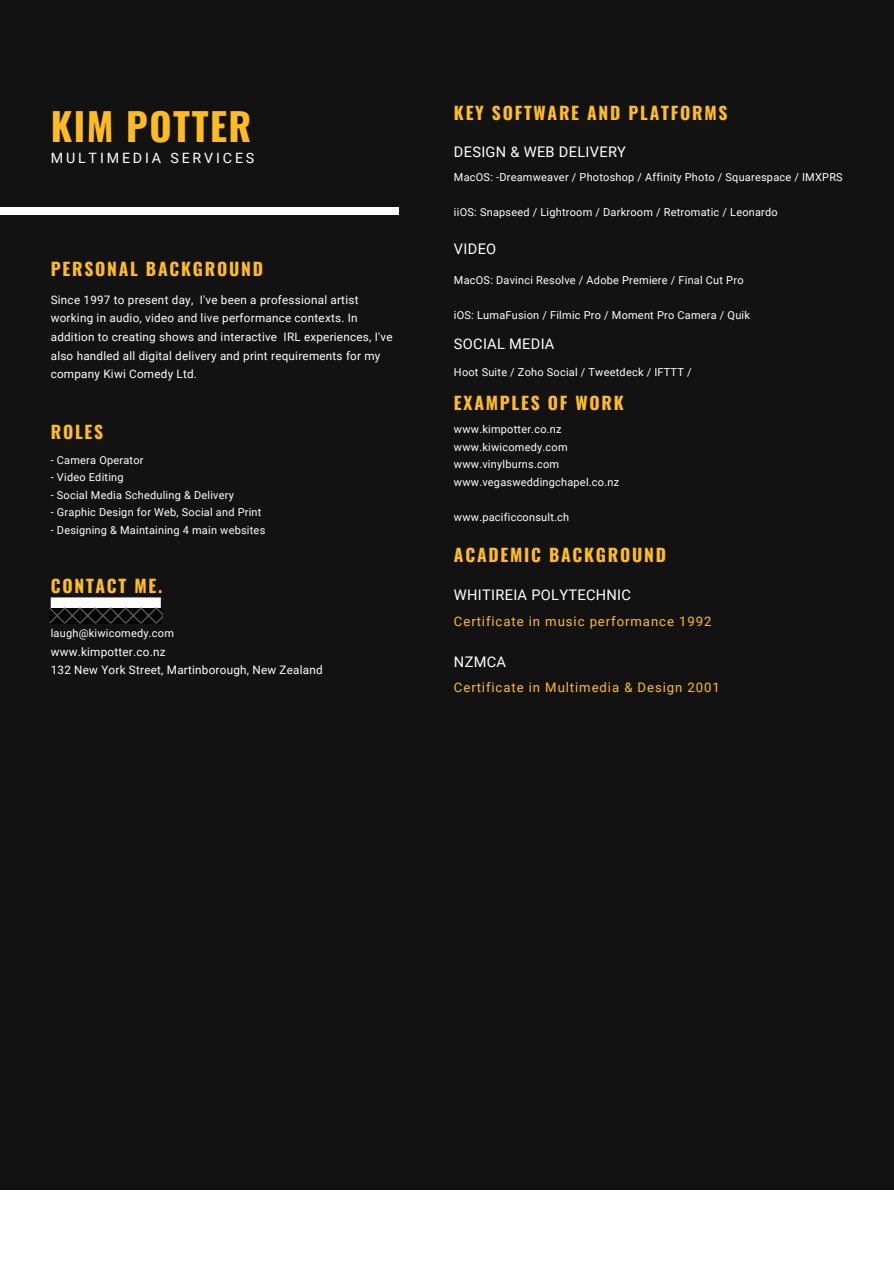
<style>
.page{position:relative;width:894px;height:1264px;background:#fff}
.page>*{position:absolute;margin:0;border:0;box-sizing:border-box;transform-origin:0 0}
.t1{font:700 37.95px "Oswald";letter-spacing:.04em;color:#ffbc22}
.t2{font:700 17.55px "Oswald";letter-spacing:.1em;color:#ffbc22}
.t3{font:14.55px "Roboto";letter-spacing:.02em;color:#fff}
.t4{font:14.25px "Roboto";letter-spacing:.2em;color:#fff}
.t5{font:13.2px "Roboto";letter-spacing:.07em;color:#ffbc22}
.t6{font:11.7px/18.6px "Roboto";letter-spacing:.02em;color:#fff}
.t7{font:10.95px/17.5px "Roboto";letter-spacing:.02em;color:#fff}
</style>
<div class="page">
<div style="left:0;top:0;width:893px;height:1190px;background:#121212"></div>
<div style="left:0;top:208px;width:398px;height:6px;background:#fff"></div>
<svg style="left:50px;top:608px;width:112px;height:15px;background:#151515"></svg>
<h1 class="t1" style="left:51px;top:96px;width:202px">KIM POTTER</h1>
<h3 class="t4" style="left:51px;top:149px;width:205px">MULTIMEDIA SERVICES</h3>
<h2 class="t2" style="left:51px;top:255px;width:214px">PERSONAL BACKGROUND</h2>
<p class="t6" style="left:51px;top:290px;width:343px">Since 1997 to present day, I've been a professional artist working in audio, video and live performance contexts. In addition to creating shows and interactive IRL experiences, I've also handled all digital delivery and print requirements for my company Kiwi Comedy Ltd.</p>
<h2 class="t2" style="left:51px;top:418px;width:54px">ROLES</h2>
<p class="t7" style="left:51px;top:451px;width:94px">- Camera Operator</p>
<p class="t7" style="left:51px;top:469px;width:74px">- Video Editing</p>
<p class="t7" style="left:51px;top:486px;width:185px">- Social Media Scheduling &amp; Delivery</p>
<p class="t7" style="left:51px;top:504px;width:212px">- Graphic Design for Web, Social and Print</p>
<p class="t7" style="left:51px;top:521px;width:216px">- Designing &amp; Maintaining 4 main websites</p>
<h2 class="t2" style="left:51px;top:572px;width:113px">CONTACT ME.</h2>
<p class="t7" style="left:51px;top:624px;width:125px">laugh@kiwicomedy.com</p>
<p class="t6" style="left:51px;top:642px;width:273px">www.kimpotter.co.nz<br>132 New York Street, Martinborough, New Zealand</p>
<h2 class="t2" style="left:454px;top:99px;width:275px">KEY SOFTWARE AND PLATFORMS</h2>
<h3 class="t3" style="left:454px;top:143px;width:173px">DESIGN &amp; WEB DELIVERY</h3>
<p class="t7" style="left:454px;top:168px;width:390px">MacOS: -Dreamweaver / Photoshop / Affinity Photo / Squarespace / IMXPRS</p>
<p class="t7" style="left:454px;top:204px;width:325px">iiOS: Snapseed / Lightroom / Darkroom / Retromatic / Leonardo</p>
<h3 class="t3" style="left:454px;top:240px;width:44px">VIDEO</h3>
<p class="t7" style="left:454px;top:271px;width:291px">MacOS: Davinci Resolve / Adobe Premiere / Final Cut Pro</p>
<p class="t7" style="left:454px;top:306px;width:297px">iOS: LumaFusion / Filmic Pro / Moment Pro Camera / Quik</p>
<h3 class="t3" style="left:454px;top:335px;width:102px">SOCIAL MEDIA</h3>
<p class="t7" style="left:454px;top:363px;width:239px">Hoot Suite / Zoho Social / Tweetdeck / IFTTT /</p>
<h2 class="t2" style="left:454px;top:389px;width:171px">EXAMPLES OF WORK</h2>
<p class="t7" style="left:454px;top:421px;width:167px">www.kimpotter.co.nz www.kiwicomedy.com www.vinylburns.com www.vegasweddingchapel.co.nz</p>
<p class="t7" style="left:454px;top:508px;width:117px">www.pacificconsult.ch</p>
<h2 class="t2" style="left:454px;top:541px;width:213px">ACADEMIC BACKGROUND</h2>
<h3 class="t3" style="left:454px;top:587px;width:178px">WHITIREIA POLYTECHNIC</h3>
<p class="t5" style="left:454px;top:613px;width:259px">Certificate in music performance 1992</p>
<h3 class="t3" style="left:454px;top:653px;width:54px">NZMCA</h3>
<p class="t5" style="left:454px;top:679px;width:267px">Certificate in Multimedia &amp; Design 2001</p>
</div>
